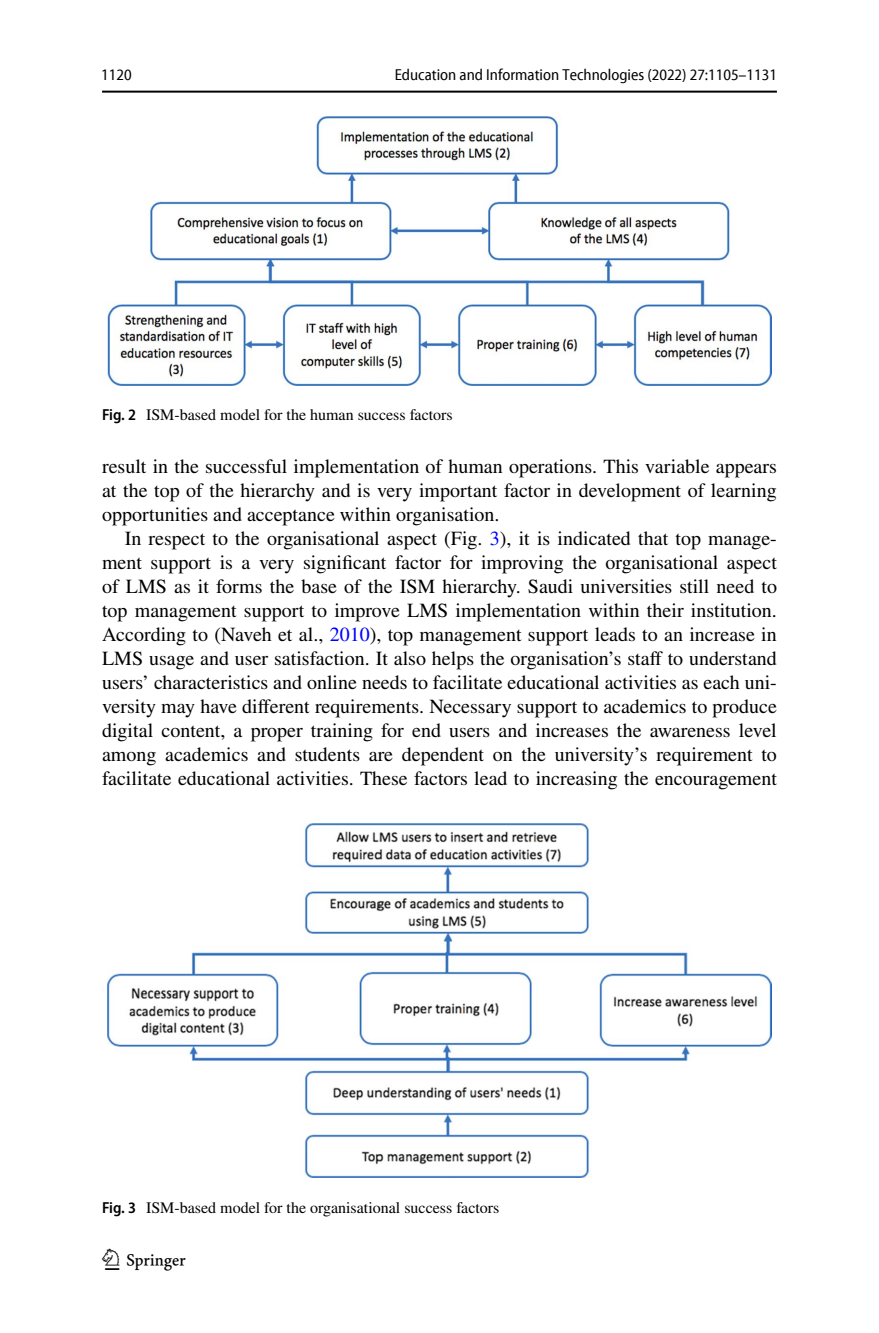
<style>
.page{position:relative;width:879px;height:1333px;background:#fff}
.page>*{position:absolute;margin:0;border:0;box-sizing:border-box;transform-origin:0 0}
.t1{font:30px "Springnew Regular 4";color:#000}
.t2{font:20px/24px "STIX";color:#000;text-align:justify}
.t3{font:16px "STIX";color:#000}
.t4{font:semi-condensed 16px "Myriad Pro Unic";color:#000}
.s1{font-family:"Myriad Pro";font-weight:600;font-stretch:semi-condensed}
.s2{color:#00f}
</style>
<div class="page">
<hr style="left:102px;top:91px;width:675px;height:2px;background:#000">
<img style="left:108px;top:823px;width:663px;height:354px">
<img style="left:108px;top:116px;width:663px;height:270px">
<p class="t4" style="left:101px;top:69px;width:32px">1120</p>
<p class="t4" style="left:395px;top:69px;width:384px">Education and Information Technologies (2022) 27:1105–1131</p>
<p class="t3" style="left:102px;top:404px;width:352px"><span class="s1">Fig. 2</span> ISM-based model for the human success factors</p>
<p class="t2" style="left:102px;top:456px;width:676px">result in the successful implementation of human operations. This variable appears at the top of the hierarchy and is very important factor in development of learning opportunities and acceptance within organisation.</p>
<p class="t2" style="left:102px;top:528px;width:676px;text-indent:23px">In respect to the organisational aspect (Fig. <span class="s2">3</span>), it is indicated that top manage&shy;ment support is a very significant factor for improving the organisational aspect of LMS as it forms the base of the ISM hierarchy. Saudi universities still need to top management support to improve LMS implementation within their institution.<br>According to (Naveh et al., <span class="s2">2010</span>), top management support leads to an increase in LMS usage and user satisfaction. It also helps the organisation’s staff to understand users’ characteristics and online needs to facilitate educational activities as each uni&shy;versity may have different requirements. Necessary support to academics to produce digital content, a proper training for end users and increases the awareness level among academics and students are dependent on the university’s requirement to facilitate educational activities. These factors lead to increasing the encouragement</p>
<p class="t3" style="left:102px;top:1196px;width:399px"><span class="s1">Fig. 3</span> ISM-based model for the organisational success factors</p>
<h1 class="t1" style="left:105px;top:1248px;width:83px">1 3</h1>
</div>
